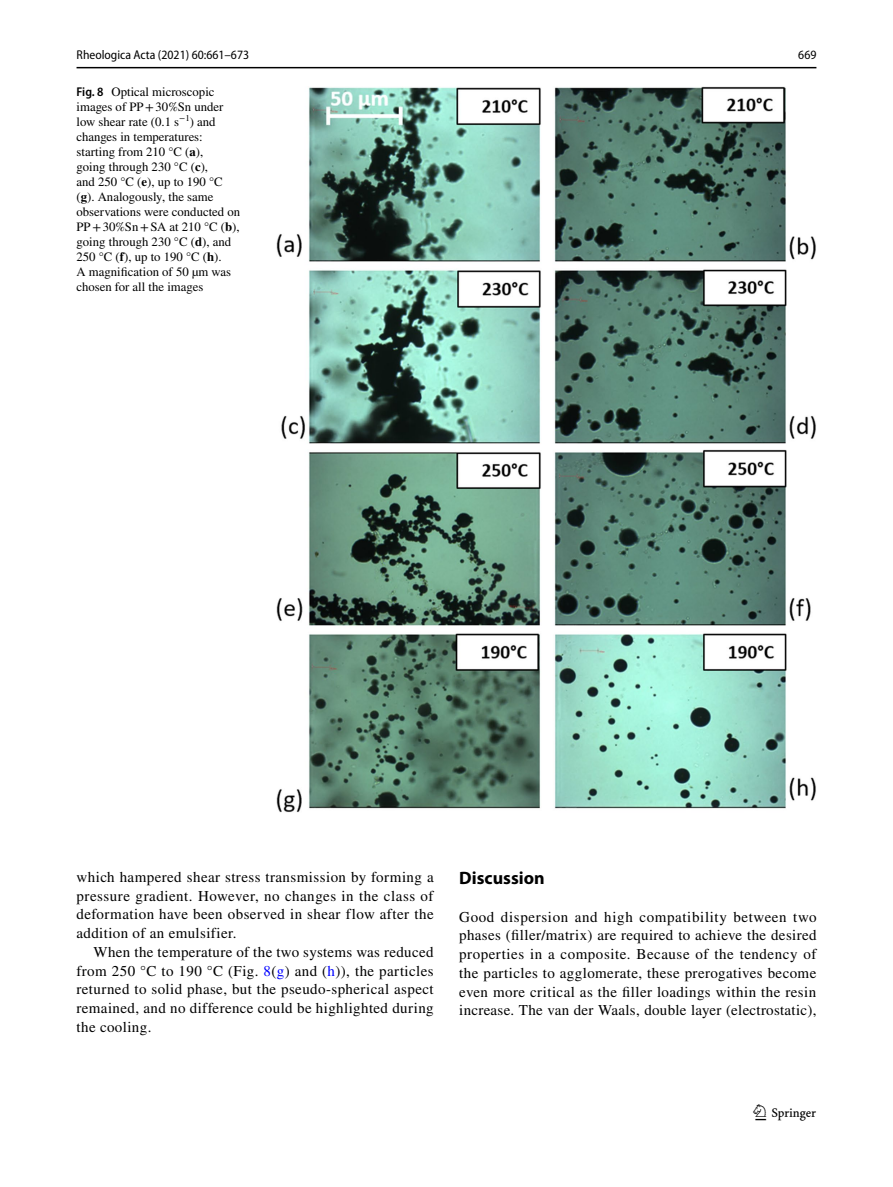
<style>
.page{position:relative;width:893px;height:1187px;background:#fff}
.page>*{position:absolute;margin:0;border:0;box-sizing:border-box;transform-origin:0 0}
.t1{font:22.5px "Springnew Regular 9";color:#000}
.t2{font:700 18px "Myriad Pro";color:#000}
.t3{font:15px/18.8px "STIX";letter-spacing:.025em;color:#000;text-align:justify}
.t4{font:12.75px/15px "STIX";color:#000}
.t5{font:12.75px "Myriad Pro Semi Cn 10";color:#000}
.s1{font-family:"Myriad Pro";font-weight:600;font-stretch:semi-condensed}
.s2{font-weight:700}
.s3{color:#00f}
</style>
<div class="page">
<hr style="left:77px;top:67px;width:739px;height:1px;background:#000">
<img style="left:276px;top:87px;width:540px;height:725px">
<p class="t5" style="left:77px;top:48px;width:174px">Rheologica Acta (2021) 60:661–673</p>
<p class="t4" style="left:77px;top:85px;width:165px"><span class="s1">Fig. 8</span> Optical microscopic images of PP+30%Sn under low shear rate (0.1 s<sup>−1</sup>) and changes in temperatures: starting from 210 °C (<span class="s2">a</span>),<br>going through 230 °C (<span class="s2">c</span>),<br>and 250 °C (<span class="s2">e</span>), up to 190 °C (<span class="s2">g</span>). Analogously, the same observations were conducted on<br>PP+30%Sn+SA at 210 °C (<span class="s2">b</span>), going through 230 °C (<span class="s2">d</span>), and<br>250 °C (<span class="s2">f</span>), up to 190 °C (<span class="s2">h</span>).<br>A magnification of 50 µm was chosen for all the images</p>
<p class="t5" style="left:798px;top:48px;width:20px">669</p>
<p class="t3" style="left:77px;top:868px;width:359px">which hampered shear stress transmission by forming a pressure gradient. However, no changes in the class of deformation have been observed in shear flow after the addition of an emulsifier.</p>
<p class="t3" style="left:77px;top:943px;width:359px;text-indent:17px">When the temperature of the two systems was reduced from 250 °C to 190 °C (Fig. <span class="s3">8</span>(<span class="s3">g</span>) and (<span class="s3">h</span>)), the particles returned to solid phase, but the pseudo-spherical aspect remained, and no difference could be highlighted during the cooling.</p>
<p class="t2" style="left:459px;top:866px;width:87px">Discussion</p>
<p class="t3" style="left:459px;top:908px;width:359px">Good dispersion and high compatibility between two phases (filler/matrix) are required to achieve the desired properties in a composite. Because of the tendency of the particles to agglomerate, these prerogatives become even more critical as the filler loadings within the resin increase. The van der Waals, double layer (electrostatic),</p>
<h1 class="t1" style="left:755px;top:1104px;width:62px">1 3</h1>
</div>
